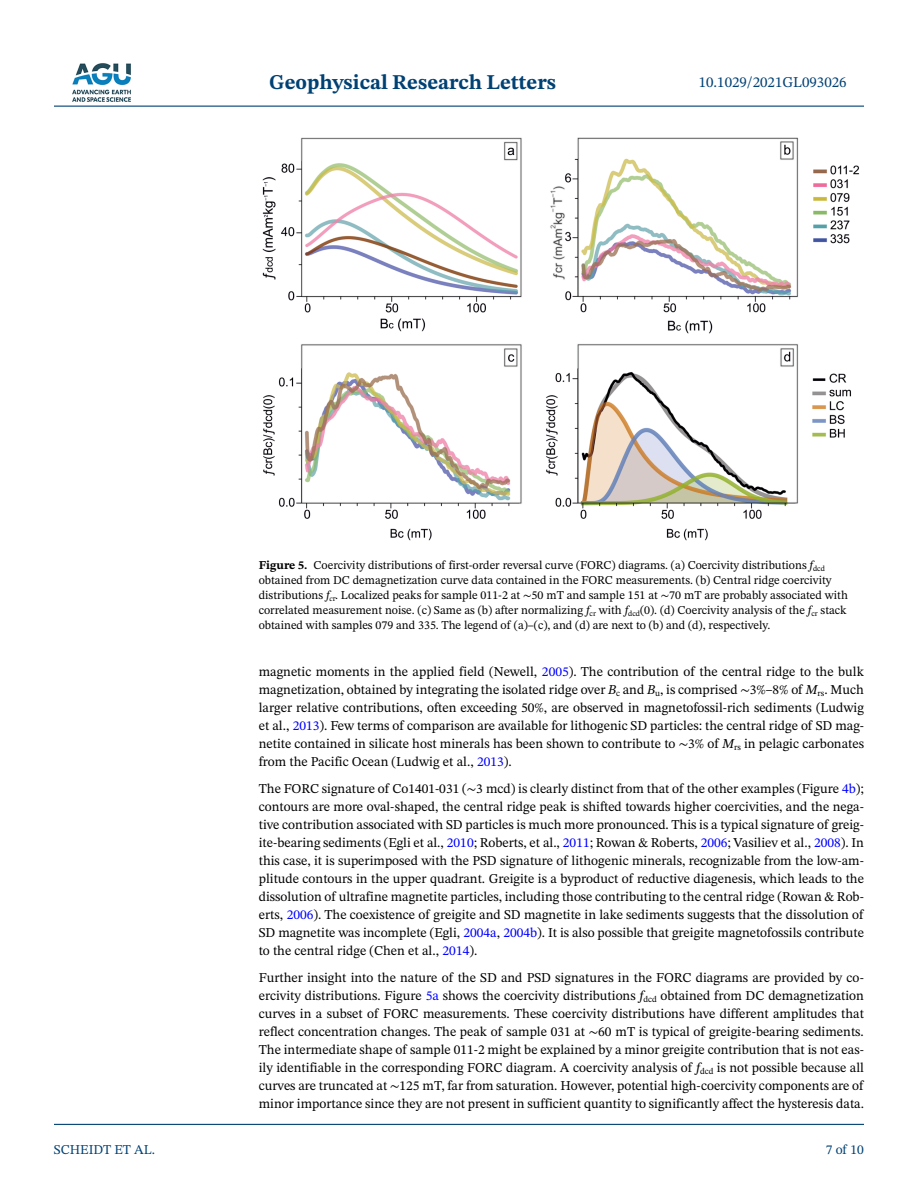
<style>
.page{position:relative;width:918px;height:1188px;background:#fff}
.page>*{position:absolute;margin:0;border:0;box-sizing:border-box;transform-origin:0 0}
.t1{font:700 21px "STIX Two Text";color:#004174}
.t2{font:15px "STIX Two Text";color:#004174}
.t3{font:13.5px/18px "STIX Two Text";color:#000;text-align:justify}
.t4{font:13.5px "STIX Two Text";color:#004174}
.t5{font:12px/15px "STIX Two Text";color:#000}
.s1{font-weight:700}
.s2{font-style:italic}
.s3{font-family:"STIX Two Math"}
.s4{color:#00f}
</style>
<div class="page">
<hr style="left:54px;top:106px;width:810px;height:1px;background:#004174">
<hr style="left:54px;top:1124px;width:810px;height:1px;background:#004174">
<img style="left:72px;top:63px;width:59px;height:39px">
<img style="left:263px;top:137px;width:597px;height:404px">
<h1 class="t1" style="left:269px;top:67px;width:288px">Geophysical Research Letters</h1>
<p class="t2" style="left:699px;top:72px;width:149px">10.1029/2021GL093026</p>
<p class="t4" style="left:54px;top:1140px;width:103px">SCHEIDT ET AL.</p>
<p class="t5" style="left:259px;top:558px;width:591px"><span class="s1">Figure 5.</span> Coercivity distributions of first-order reversal curve (FORC) diagrams. (a) Coercivity distributions <span class="s2">f</span><sub>dcd </sub>obtained from DC demagnetization curve data contained in the FORC measurements. (b) Central ridge coercivity distributions <span class="s2">f</span><sub>c</sub><sub>r</sub>. Localized peaks for sample 011-2 at <span class="s3">∼</span>50 mT and sample 151 at <span class="s3">∼</span>70 mT are probably associated with correlated measurement noise. (c) Same as (b) after normalizing <span class="s2">f</span><sub>cr</sub> with <span class="s2">f</span><sub>dcd</sub>(0). (d) Coercivity analysis of the <span class="s2">f</span><sub>cr</sub> stack obtained with samples 079 and 335. The legend of (a)–(c), and (d) are next to (b) and (d), respectively.</p>
<p class="t3" style="left:259px;top:662px;width:607px">magnetic moments in the applied field (Newell, <span class="s4">2005</span>). The contribution of the central ridge to the bulk magnetization, obtained by integrating the isolated ridge over <span class="s2">B</span><sub>c</sub> and <span class="s2">B</span><sub>u</sub>, is comprised <span class="s3">∼</span>3%–8% of <span class="s2">M</span><sub>rs</sub>. Much larger relative contributions, often exceeding 50%, are observed in magnetofossil-rich sediments (Ludwig et al., <span class="s4">2013</span>). Few terms of comparison are available for lithogenic SD particles: the central ridge of SD mag&shy;netite contained in silicate host minerals has been shown to contribute to <span class="s3">∼</span>3% of <span class="s2">M</span><sub>rs</sub> in pelagic carbonates from the Pacific Ocean (Ludwig et al., <span class="s4">2013</span>).</p>
<p class="t3" style="left:259px;top:779px;width:607px">The FORC signature of Co1401-031 (<span class="s3">∼</span>3 mcd) is clearly distinct from that of the other examples (Figure <span class="s4">4b</span>); contours are more oval-shaped, the central ridge peak is shifted towards higher coercivities, and the nega&shy;tive contribution associated with SD particles is much more pronounced. This is a typical signature of greig&shy;ite-bearing sediments (Egli et al., <span class="s4">2010</span>; Roberts, et al., <span class="s4">2011</span>; Rowan &amp; Roberts, <span class="s4">2006</span>; Vasiliev et al., <span class="s4">2008</span>). In this case, it is superimposed with the PSD signature of lithogenic minerals, recognizable from the low-am&shy;plitude contours in the upper quadrant. Greigite is a byproduct of reductive diagenesis, which leads to the dissolution of ultrafine magnetite particles, including those contributing to the central ridge (Rowan &amp; Rob&shy;erts, <span class="s4">2006</span>). The coexistence of greigite and SD magnetite in lake sediments suggests that the dissolution of SD magnetite was incomplete (Egli, <span class="s4">2004a</span>, <span class="s4">2004b</span>). It is also possible that greigite magnetofossils contribute to the central ridge (Chen et al., <span class="s4">2014</span>).</p>
<p class="t3" style="left:259px;top:968px;width:607px">Further insight into the nature of the SD and PSD signatures in the FORC diagrams are provided by co&shy;ercivity distributions. Figure <span class="s4">5a</span> shows the coercivity distributions <span class="s2">f</span><sub>dcd</sub> obtained from DC demagnetization curves in a subset of FORC measurements. These coercivity distributions have different amplitudes that reflect concentration changes. The peak of sample 031 at <span class="s3">∼</span>60 mT is typical of greigite-bearing sediments.<br>The intermediate shape of sample 011-2 might be explained by a minor greigite contribution that is not eas&shy;ily identifiable in the corresponding FORC diagram. A coercivity analysis of <span class="s2">f</span><sub>dcd</sub> is not possible because all curves are truncated at <span class="s3">∼</span>125 mT, far from saturation. However, potential high-coercivity components are of minor importance since they are not present in sufficient quantity to significantly affect the hysteresis data.</p>
<p class="t4" style="left:826px;top:1140px;width:40px">7 of 10</p>
</div>
